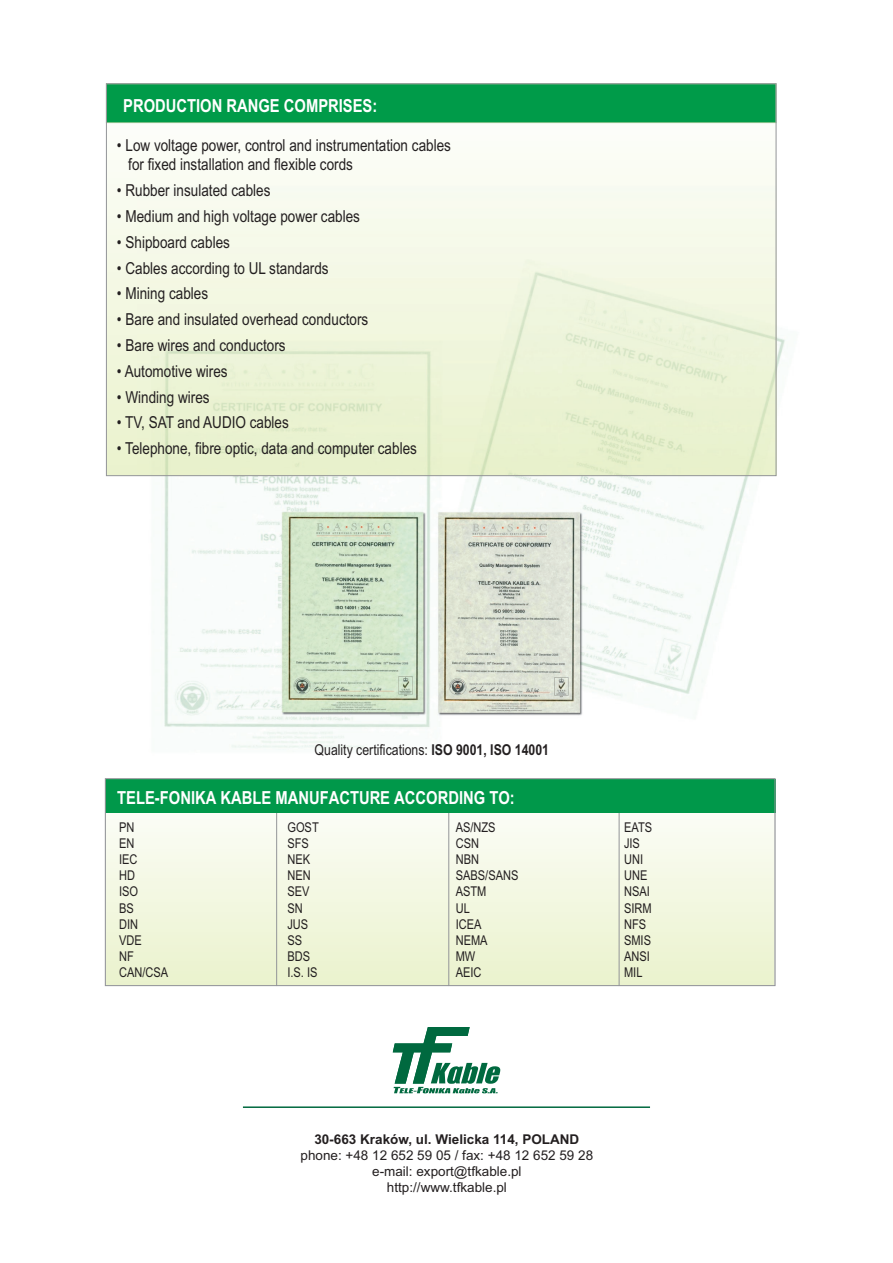
<style>
.page{position:relative;width:893px;height:1263px;background:#fff}
.page>*{position:absolute;margin:0;border:0;box-sizing:border-box;transform-origin:0 0}
.t1{font:700 18px "Arial Narrow";color:#fff}
.t2{font:16.5px/19.8px "Arial Narrow";color:#231f20}
.t3{font:15px "Arial Narrow";color:#231f20}
.t4{font:13.5px/16.2px "Arial Narrow";color:#231f20}
.t5{font:13.5px/16.2px "Arial PL";color:#231f20;text-align:center}
.t6{font:13.5px "Arial PL Bold";color:#231f20}
.s1{font-weight:700}
</style>
<div class="page">
<img style="left:138px;top:168px;width:647px;height:613px">
<svg style="left:108px;top:123px;width:666px;height:351px"></svg>
<img style="left:138px;top:168px;width:636px;height:306px">
<svg style="left:393px;top:1027px;width:107px;height:66px"></svg>
<hr style="left:243px;top:1106px;width:407px;height:2px;background:#00693f">
<div style="left:106px;top:84px;width:670px;height:39px;background:#009b49"></div>
<div style="left:106px;top:83px;width:670px;height:40px;border:1px solid #89c38d"></div>
<svg style="left:107px;top:813px;width:666px;height:171px"></svg>
<hr style="left:448px;top:805px;width:1px;height:181px;background:#939598">
<hr style="left:619px;top:805px;width:1px;height:181px;background:#939598">
<hr style="left:276px;top:805px;width:1px;height:181px;background:#939598">
<div style="left:105px;top:779px;width:670px;height:34px;background:#00984a"></div>
<div style="left:105px;top:778px;width:670px;height:208px;border:1px solid #939598"></div>
<hr style="left:0;top:0;width:55px;height:1px;background:#231f20">
<p class="t1" style="left:123px;top:92px;width:256px">PRODUCTION RANGE COMPRISES:</p>
<p class="t2" style="left:128px;top:134px;width:324px;text-indent:-11px">• Low voltage power, control and instrumentation cables for fixed installation and flexible cords</p>
<p class="t2" style="left:117px;top:180px;width:155px">• Rubber insulated cables</p>
<p class="t2" style="left:117px;top:206px;width:245px">• Medium and high voltage power cables</p>
<p class="t2" style="left:117px;top:231px;width:114px">• Shipboard cables</p>
<p class="t2" style="left:117px;top:257px;width:213px">• Cables according to UL standards</p>
<p class="t2" style="left:117px;top:283px;width:93px">• Mining cables</p>
<p class="t2" style="left:117px;top:309px;width:253px">• Bare and insulated overhead conductors</p>
<p class="t2" style="left:117px;top:335px;width:170px">• Bare wires and conductors</p>
<p class="t2" style="left:117px;top:360px;width:112px">• Automotive wires</p>
<p class="t2" style="left:117px;top:386px;width:94px">• Winding wires</p>
<p class="t2" style="left:117px;top:412px;width:173px">• TV, SAT and AUDIO cables</p>
<p class="t2" style="left:117px;top:438px;width:301px">• Telephone, fibre optic, data and computer cables</p>
<p class="t3" style="left:315px;top:739px;width:236px">Quality certifications: <span class="s1">ISO 9001, ISO 14001</span></p>
<p class="t1" style="left:117px;top:784px;width:399px">TELE-FONIKA KABLE MANUFACTURE ACCORDING TO:</p>
<p class="t4" style="left:119px;top:818px;width:51px">PN<br>EN<br>IEC<br>HD<br>ISO<br>BS<br>DIN<br>VDE<br>NF<br>CAN/CSA</p>
<p class="t4" style="left:287px;top:818px;width:33px">GOST<br>SFS<br>NEK<br>NEN<br>SEV<br>SN<br>JUS<br>SS<br>BDS<br>I.S. IS</p>
<p class="t4" style="left:456px;top:818px;width:64px">AS/NZS<br>CSN<br>NBN<br>SABS/SANS<br>ASTM<br>UL<br>ICEA<br>NEMA<br>MW<br>AEIC</p>
<p class="t4" style="left:624px;top:818px;width:30px">EATS<br>JIS<br>UNI<br>UNE<br>NSAI<br>SIRM<br>NFS<br>SMIS<br>ANSI<br>MIL</p>
<p class="t6" style="left:314px;top:1131px;width:266px">30-663 Kraków, ul. Wielicka 114, POLAND</p>
<p class="t5" style="left:301px;top:1147px;width:294px">phone: +48 12 652 59 05 / fax: +48 12 652 59 28 e-mail: export@tfkable.pl<br>http://www.tfkable.pl</p>
</div>
